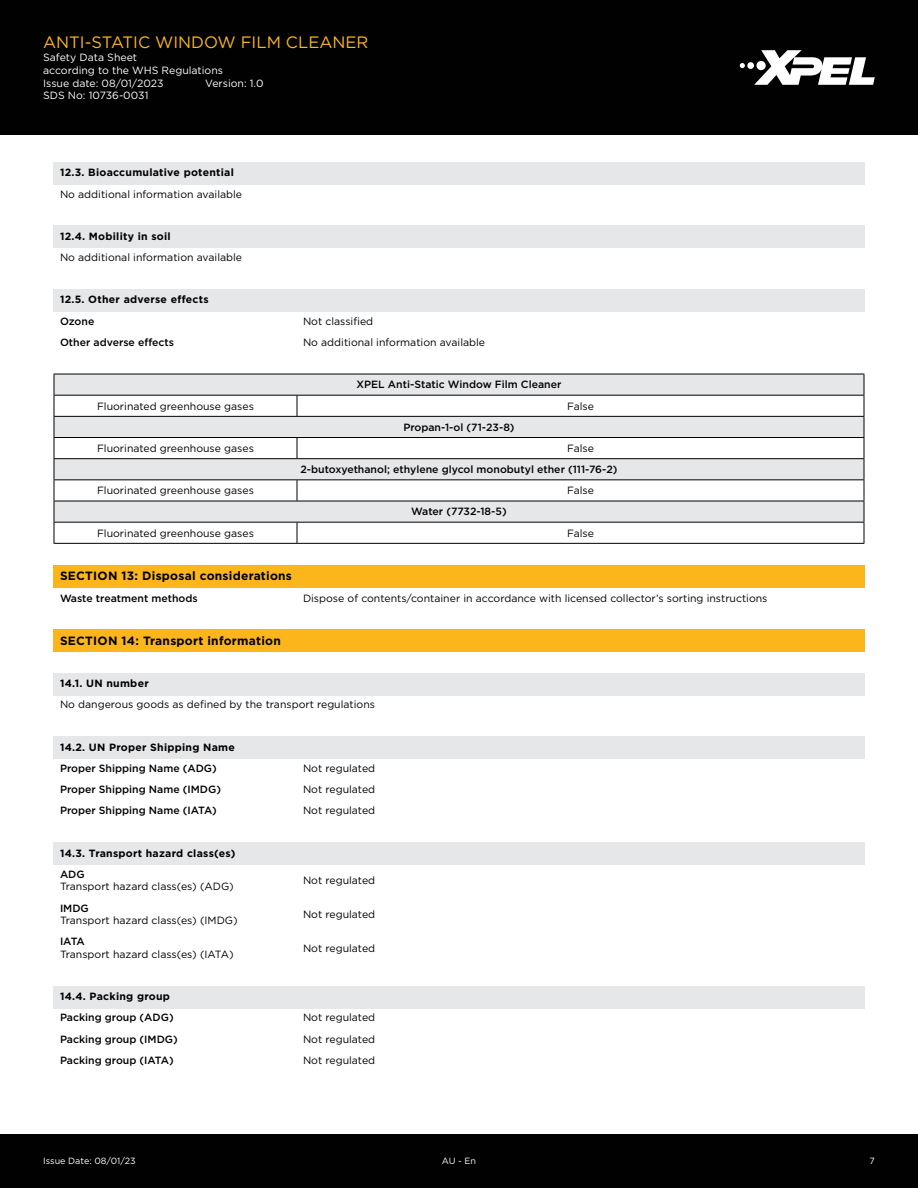
<style>
.page{position:relative;width:918px;height:1188px;background:#fff}
.page>*{position:absolute;margin:0;border:0;box-sizing:border-box;transform-origin:0 0}
.t1{font:16.5px "Gotham Pro";color:#fcb61c}
.t2{font:700 12px "Gotham Pro";letter-spacing:.02em;color:#010101}
.t3{font:10.5px "Gotham Pro";color:#010101}
.t4{font:500 10.5px "Gotham Pro";color:#010101}
.t5{font:700 10.5px "Gotham Pro";letter-spacing:.025em;color:#010101}
.t6{font:10.5px/12.6px "Gotham Pro";color:#fff}
.t7{font:9px "Gotham Pro";color:#fff}
</style>
<div class="page">
<div style="left:0;top:0;width:918px;height:135px;background:#010101"></div>
<svg style="left:740px;top:50px;width:135px;height:35px"></svg>
<div style="left:0;top:1134px;width:918px;height:54px;background:#010101"></div>
<div style="left:53px;top:162px;width:812px;height:23px;background:#e6e7e9"></div>
<div style="left:53px;top:225px;width:812px;height:23px;background:#e6e7e9"></div>
<div style="left:53px;top:289px;width:812px;height:23px;background:#e6e7e9"></div>
<svg style="left:55px;top:375px;width:809px;height:147px;fill:#e6e7e9"></svg>
<svg style="left:297px;top:396px;width:1px;height:20px"></svg>
<svg style="left:297px;top:438px;width:1px;height:20px"></svg>
<svg style="left:297px;top:480px;width:1px;height:21px"></svg>
<svg style="left:297px;top:523px;width:1px;height:20px"></svg>
<svg style="left:864px;top:374px;width:1px;height:169px"></svg>
<hr style="left:54px;top:374px;width:243px;height:1px;background:#010101">
<hr style="left:297px;top:374px;width:567px;height:1px;background:#010101">
<hr style="left:54px;top:395px;width:243px;height:1px;background:#010101">
<hr style="left:297px;top:395px;width:567px;height:1px;background:#010101">
<hr style="left:54px;top:416px;width:243px;height:1px;background:#010101">
<hr style="left:297px;top:416px;width:567px;height:1px;background:#010101">
<hr style="left:54px;top:437px;width:243px;height:1px;background:#010101">
<hr style="left:297px;top:437px;width:567px;height:1px;background:#010101">
<hr style="left:54px;top:458px;width:243px;height:1px;background:#010101">
<hr style="left:297px;top:458px;width:567px;height:1px;background:#010101">
<hr style="left:54px;top:479px;width:243px;height:1px;background:#010101">
<hr style="left:297px;top:479px;width:567px;height:1px;background:#010101">
<hr style="left:54px;top:501px;width:243px;height:1px;background:#010101">
<svg style="left:54px;top:374px;width:1px;height:169px"></svg>
<hr style="left:297px;top:501px;width:567px;height:1px;background:#010101">
<hr style="left:54px;top:522px;width:243px;height:1px;background:#010101">
<hr style="left:297px;top:522px;width:567px;height:1px;background:#010101">
<hr style="left:54px;top:543px;width:243px;height:1px;background:#010101">
<hr style="left:297px;top:543px;width:567px;height:1px;background:#010101">
<div style="left:53px;top:565px;width:812px;height:22px;background:#fcb61c"></div>
<div style="left:53px;top:629px;width:812px;height:23px;background:#fcb61c"></div>
<div style="left:53px;top:673px;width:812px;height:23px;background:#e6e7e9"></div>
<div style="left:53px;top:736px;width:812px;height:23px;background:#e6e7e9"></div>
<div style="left:53px;top:842px;width:812px;height:23px;background:#e6e7e9"></div>
<div style="left:53px;top:986px;width:812px;height:23px;background:#e6e7e9"></div>
<h1 class="t1" style="left:43px;top:33px;width:327px">ANTI-STATIC WINDOW FILM CLEANER</h1>
<p class="t6" style="left:43px;top:51px;width:181px">Safety Data Sheet<br>according to the WHS Regulations<br>Issue date: 08/01/2023</p>
<p class="t6" style="left:205px;top:77px;width:60px">Version: 1.0</p>
<p class="t6" style="left:43px;top:89px;width:107px">SDS No: 10736-0031</p>
<p class="t5" style="left:60px;top:167px;width:175px">12.3. Bioaccumulative potential</p>
<p class="t3" style="left:60px;top:188px;width:184px">No additional information available</p>
<p class="t5" style="left:60px;top:230px;width:112px">12.4. Mobility in soil</p>
<p class="t3" style="left:60px;top:252px;width:184px">No additional information available</p>
<p class="t5" style="left:60px;top:294px;width:150px">12.5. Other adverse effects</p>
<p class="t4" style="left:60px;top:315px;width:36px">Ozone</p>
<p class="t3" style="left:303px;top:315px;width:72px">Not classified</p>
<p class="t4" style="left:60px;top:336px;width:116px">Other adverse effects</p>
<p class="t3" style="left:303px;top:336px;width:184px">No additional information available</p>
<p class="t4" style="left:357px;top:379px;width:206px">XPEL Anti-Static Window Film Cleaner</p>
<p class="t3" style="left:97px;top:400px;width:158px">Fluorinated greenhouse gases</p>
<p class="t3" style="left:567px;top:400px;width:28px">False</p>
<p class="t4" style="left:403px;top:421px;width:113px">Propan-1-ol (71-23-8)</p>
<p class="t3" style="left:97px;top:442px;width:158px">Fluorinated greenhouse gases</p>
<p class="t3" style="left:567px;top:442px;width:28px">False</p>
<p class="t4" style="left:300px;top:463px;width:319px">2-butoxyethanol; ethylene glycol monobutyl ether (111-76-2)</p>
<p class="t3" style="left:97px;top:485px;width:158px">Fluorinated greenhouse gases</p>
<p class="t3" style="left:567px;top:485px;width:28px">False</p>
<p class="t4" style="left:411px;top:506px;width:97px">Water (7732-18-5)</p>
<p class="t3" style="left:97px;top:527px;width:158px">Fluorinated greenhouse gases</p>
<p class="t3" style="left:567px;top:527px;width:28px">False</p>
<p class="t2" style="left:60px;top:569px;width:233px">SECTION 13: Disposal considerations</p>
<p class="t4" style="left:60px;top:592px;width:139px">Waste treatment methods</p>
<p class="t3" style="left:303px;top:592px;width:466px">Dispose of contents/container in accordance with licensed collector’s sorting instructions</p>
<p class="t2" style="left:60px;top:634px;width:222px">SECTION 14: Transport information</p>
<p class="t5" style="left:60px;top:678px;width:90px">14.1. UN number</p>
<p class="t3" style="left:60px;top:699px;width:317px">No dangerous goods as defined by the transport regulations</p>
<p class="t5" style="left:60px;top:741px;width:176px">14.2. UN Proper Shipping Name</p>
<p class="t4" style="left:60px;top:762px;width:158px">Proper Shipping Name (ADG)</p>
<p class="t3" style="left:303px;top:762px;width:74px">Not regulated</p>
<p class="t4" style="left:60px;top:783px;width:162px">Proper Shipping Name (IMDG)</p>
<p class="t3" style="left:303px;top:784px;width:74px">Not regulated</p>
<p class="t4" style="left:60px;top:805px;width:158px">Proper Shipping Name (IATA)</p>
<p class="t3" style="left:303px;top:805px;width:74px">Not regulated</p>
<p class="t5" style="left:60px;top:847px;width:177px">14.3. Transport hazard class(es)</p>
<p class="t4" style="left:60px;top:868px;width:26px">ADG</p>
<p class="t3" style="left:60px;top:881px;width:175px">Transport hazard class(es) (ADG)</p>
<p class="t3" style="left:303px;top:875px;width:74px">Not regulated</p>
<p class="t4" style="left:60px;top:902px;width:30px">IMDG</p>
<p class="t3" style="left:60px;top:915px;width:179px">Transport hazard class(es) (IMDG)</p>
<p class="t4" style="left:60px;top:936px;width:26px">IATA</p>
<p class="t3" style="left:60px;top:948px;width:175px">Transport hazard class(es) (IATA)</p>
<p class="t3" style="left:303px;top:908px;width:74px">Not regulated</p>
<p class="t3" style="left:303px;top:942px;width:74px">Not regulated</p>
<p class="t5" style="left:60px;top:990px;width:111px">14.4. Packing group</p>
<p class="t4" style="left:60px;top:1012px;width:115px">Packing group (ADG)</p>
<p class="t3" style="left:303px;top:1012px;width:74px">Not regulated</p>
<p class="t4" style="left:60px;top:1033px;width:119px">Packing group (IMDG)</p>
<p class="t3" style="left:303px;top:1033px;width:74px">Not regulated</p>
<p class="t4" style="left:60px;top:1054px;width:115px">Packing group (IATA)</p>
<p class="t3" style="left:303px;top:1054px;width:74px">Not regulated</p>
<p class="t7" style="left:43px;top:1156px;width:94px">Issue Date: 08/01/23</p>
<p class="t7" style="left:442px;top:1156px;width:36px">AU - En</p>
<p class="t7" style="left:869px;top:1156px;width:7px">7</p>
</div>
